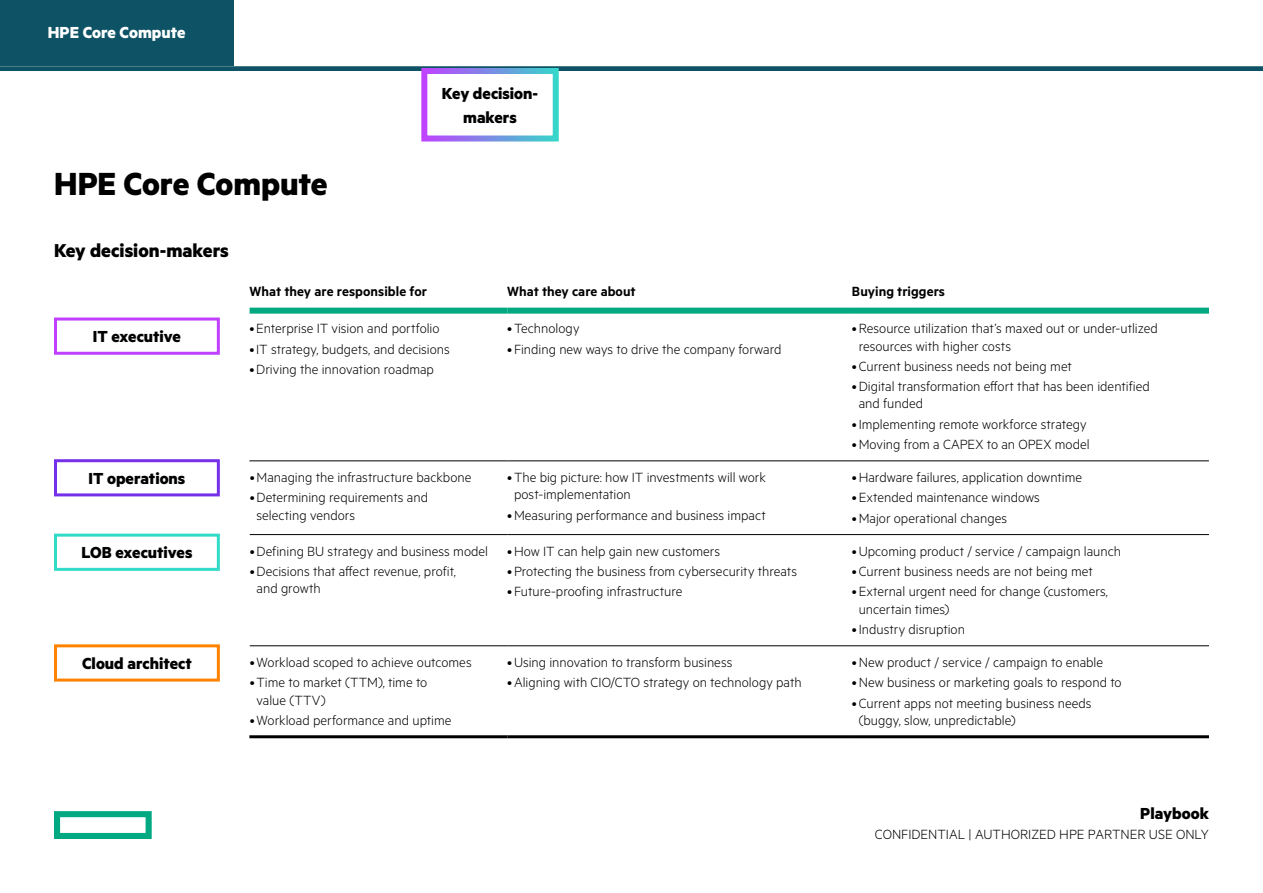
<style>
.page{position:relative;width:1263px;height:893px;background:#fff}
.page>*{position:absolute;margin:0;border:0;box-sizing:border-box;transform-origin:0 0}
.Body_subheadline_MetricHPE_Bold_24_28_pt{font:700 36px "Metric HPE";letter-spacing:-.005em;color:#000}
.Body_subheadline_MetricHPE_Bold_14_15_pt{font:700 21px "Metric HPE";color:#000}
.Paragraph_Style_1{font:700 18px/24px "Metric HPE";color:#000;text-align:center}
.t1{font:700 18px "Metric HPE";color:#fff}
.t2{font:300 15px/17.2px "Metric HPE";color:#000}
.Table_caption{font:600 15px "Metric HPE";letter-spacing:.005em;color:#000}
</style>
<div class="page">
<div style="left:0;top:0;width:233px;height:66px;background:#0d5265"></div>
<div style="left:0;top:66px;width:1263px;height:5px;background:#0d5265"></div>
<svg style="left:54px;top:811px;width:98px;height:28px"></svg>
<div style="left:54px;top:318px;width:166px;height:37px;border:3px solid #c140ff"></div>
<div style="left:54px;top:459px;width:166px;height:37px;border:3px solid #7630ea"></div>
<div style="left:54px;top:534px;width:166px;height:37px;border:3px solid #32dac8"></div>
<div style="left:54px;top:644px;width:166px;height:38px;border:3px solid #ff8300"></div>
<hr style="left:249px;top:461px;width:258px;height:1px;background:#000">
<hr style="left:507px;top:461px;width:345px;height:1px;background:#000">
<hr style="left:852px;top:461px;width:357px;height:1px;background:#000">
<hr style="left:250px;top:534px;width:257px;height:1px;background:#000">
<hr style="left:507px;top:534px;width:345px;height:1px;background:#000">
<hr style="left:852px;top:534px;width:357px;height:1px;background:#000">
<hr style="left:250px;top:645px;width:257px;height:1px;background:#000">
<hr style="left:507px;top:645px;width:345px;height:1px;background:#000">
<hr style="left:852px;top:645px;width:357px;height:1px;background:#000">
<hr style="left:249px;top:735px;width:258px;height:3px;background:#000">
<hr style="left:507px;top:735px;width:345px;height:3px;background:#000">
<hr style="left:852px;top:735px;width:357px;height:3px;background:#000">
<div style="left:250px;top:308px;width:257px;height:6px;background:#01a982"></div>
<div style="left:507px;top:308px;width:345px;height:6px;background:#01a982"></div>
<div style="left:852px;top:308px;width:357px;height:6px;background:#01a982"></div>
<p class="t1" style="left:48px;top:21px;width:139px">HPE Core Compute</p>
<p class="Body_subheadline_MetricHPE_Bold_24_28_pt" style="left:54px;top:162px;width:275px">HPE Core Compute</p>
<p class="Body_subheadline_MetricHPE_Bold_14_15_pt" style="left:54px;top:238px;width:176px">Key decision-makers</p>
<p class="Paragraph_Style_1" style="left:442px;top:80px;width:98px">Key decision&shy;makers</p>
<p class="Paragraph_Style_1" style="left:93px;top:324px;width:90px">IT executive</p>
<p class="Table_caption" style="left:250px;top:282px;width:179px">What they are responsible for</p>
<p class="Table_caption" style="left:507px;top:282px;width:130px">What they care about</p>
<p class="Table_caption" style="left:852px;top:282px;width:95px">Buying triggers</p>
<p class="t2" style="left:250px;top:319px;width:192px">•Enterprise IT vision and portfolio</p>
<p class="t2" style="left:250px;top:340px;width:202px">•IT strategy, budgets, and decisions</p>
<p class="t2" style="left:250px;top:360px;width:186px">•Driving the innovation roadmap</p>
<p class="t2" style="left:507px;top:319px;width:74px">•Technology</p>
<p class="t2" style="left:507px;top:340px;width:276px">•Finding new ways to drive the company forward</p>
<p class="t2" style="left:859px;top:319px;width:301px;text-indent:-7px">•Resource utilization that’s maxed out or under-utlized resources with higher costs</p>
<p class="t2" style="left:852px;top:357px;width:222px">•Current business needs not being met</p>
<p class="t2" style="left:859px;top:377px;width:293px;text-indent:-7px">•Digital transformation effort that has been identified and funded</p>
<p class="t2" style="left:852px;top:415px;width:236px">•Implementing remote workforce strategy</p>
<p class="t2" style="left:852px;top:435px;width:239px">•Moving from a CAPEX to an OPEX model</p>
<p class="Paragraph_Style_1" style="left:88px;top:465px;width:98px">IT operations</p>
<p class="t2" style="left:250px;top:468px;width:223px">•Managing the infrastructure backbone</p>
<p class="t2" style="left:256px;top:488px;width:173px;text-indent:-7px">•Determining requirements and selecting vendors</p>
<p class="t2" style="left:514px;top:468px;width:253px;text-indent:-7px">•The big picture: how IT investments will work post-implementation</p>
<p class="t2" style="left:507px;top:506px;width:260px">•Measuring performance and business impact</p>
<p class="t2" style="left:852px;top:468px;width:232px">•Hardware failures, application downtime</p>
<p class="t2" style="left:852px;top:488px;width:190px">•Extended maintenance windows</p>
<p class="t2" style="left:852px;top:509px;width:157px">•Major operational changes</p>
<p class="Paragraph_Style_1" style="left:81px;top:540px;width:112px">LOB executives</p>
<p class="t2" style="left:250px;top:542px;width:240px">•Defining BU strategy and business model</p>
<p class="t2" style="left:256px;top:562px;width:201px;text-indent:-7px">•Decisions that affect revenue, profit, and growth</p>
<p class="t2" style="left:507px;top:542px;width:214px">•How IT can help gain new customers</p>
<p class="t2" style="left:507px;top:562px;width:291px">•Protecting the business from cybersecurity threats</p>
<p class="t2" style="left:507px;top:582px;width:177px">•Future-proofing infrastructure</p>
<p class="t2" style="left:852px;top:542px;width:270px">•Upcoming product / service / campaign launch</p>
<p class="t2" style="left:852px;top:562px;width:242px">•Current business needs are not being met</p>
<p class="t2" style="left:859px;top:582px;width:251px;text-indent:-7px">•External urgent need for change (customers, uncertain times)</p>
<p class="t2" style="left:852px;top:620px;width:114px">•Industry disruption</p>
<p class="Paragraph_Style_1" style="left:82px;top:651px;width:111px">Cloud architect</p>
<p class="t2" style="left:250px;top:653px;width:223px">•Workload scoped to achieve outcomes</p>
<p class="t2" style="left:256px;top:673px;width:172px;text-indent:-7px">•Time to market (TTM), time to value (TTV)</p>
<p class="t2" style="left:250px;top:711px;width:203px">•Workload performance and uptime</p>
<p class="t2" style="left:507px;top:653px;width:227px">•Using innovation to transform business</p>
<p class="t2" style="left:507px;top:673px;width:296px">•Aligning with CIO/CTO strategy on technology path</p>
<p class="t2" style="left:852px;top:653px;width:253px">•New product / service / campaign to enable</p>
<p class="t2" style="left:852px;top:673px;width:271px">•New business or marketing goals to respond to</p>
<p class="t2" style="left:859px;top:694px;width:234px;text-indent:-7px">•Current apps not meeting business needs (buggy, slow, unpredictable)</p>
<p class="Paragraph_Style_1" style="left:1140px;top:801px;width:70px">Playbook</p>
<p class="t2" style="left:875px;top:825px;width:336px">CONFIDENTIAL | AUTHORIZED HPE PARTNER USE ONLY</p>
</div>
